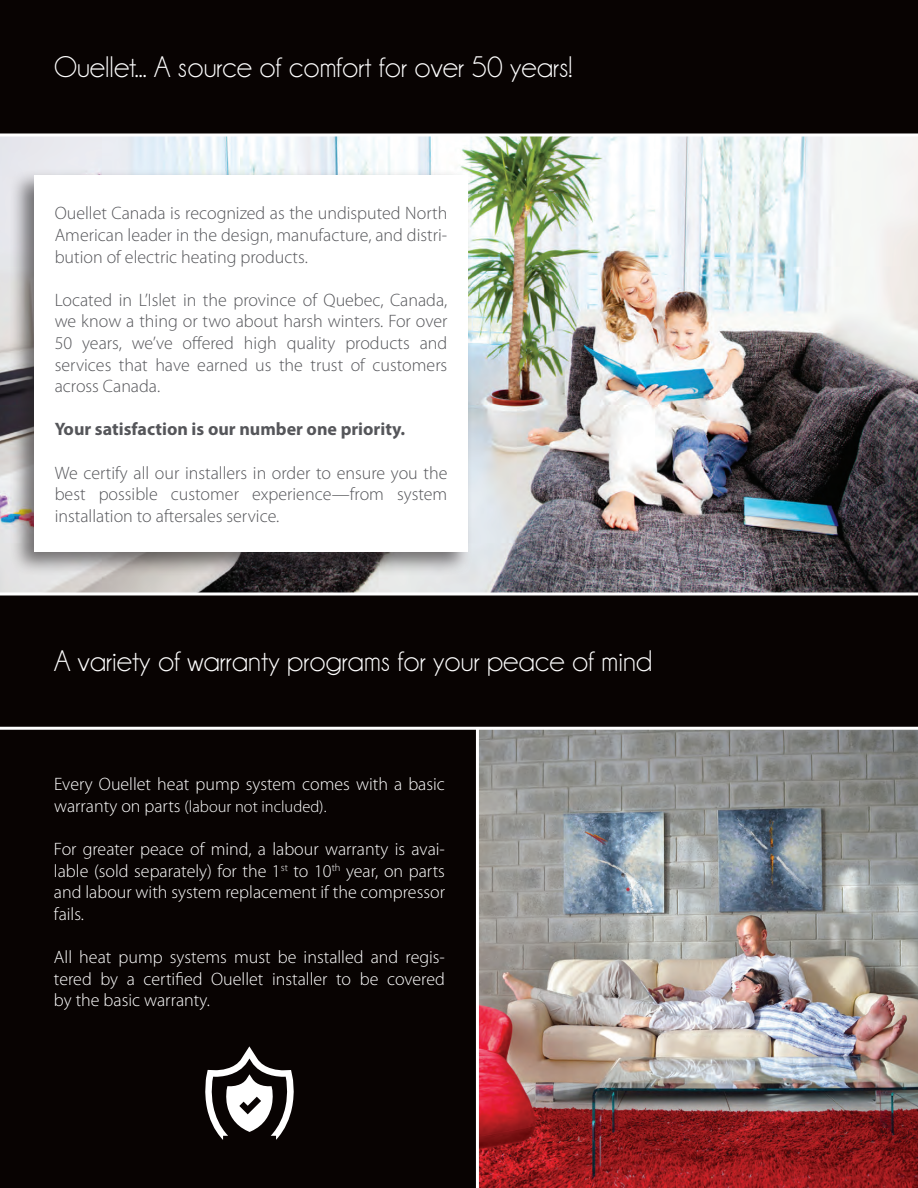
<style>
.page{position:relative;width:918px;height:1188px;background:#fff}
.page>*{position:absolute;margin:0;border:0;box-sizing:border-box;transform-origin:0 0}
.t1{font:30px "Champagne&Limousines";color:#fff}
.t2{font:300 18px/21.6px "Myriad Pro";color:#55565a;text-align:justify}
.t3{font:300 18px/21.6px "Myriad Pro";color:#fff;text-align:justify}
.t4{font:700 18px "Myriad Pro";color:#55565a}
.t5{font:300 16.5px "Myriad Pro";color:#fff}
.s1{font-size:18px}
</style>
<div class="page">
<img style="left:0;top:136px;width:918px;height:456px">
<div style="left:0;top:727px;width:480px;height:461px;background:#080302"></div>
<img style="left:479px;top:730px;width:439px;height:458px">
<div style="left:9px;top:169px;width:463px;height:407px;background:#231f20;opacity:.6"></div>
<div style="left:34px;top:176px;width:434px;height:376px;background:#fff"></div>
<hr style="left:476px;top:727px;width:3px;height:461px;background:#fff">
<div style="left:0;top:594px;width:918px;height:134px;background:#080302"></div>
<svg style="left:0;top:592px;width:918px;height:4px"></svg>
<hr style="left:0;top:727px;width:918px;height:3px;background:#fff">
<div style="left:0;top:0;width:918px;height:134px;background:#080302"></div>
<hr style="left:0;top:133px;width:918px;height:3px;background:#fff">
<svg style="left:205px;top:1046px;width:89px;height:94px"></svg>
<h1 class="t1" style="left:54px;top:50px;width:520px">Ouellet... A source of comfort for over 50 years!</h1>
<p class="t2" style="left:55px;top:203px;width:394px">Ouellet Canada is recognized as the undisputed North American leader in the design, manufacture, and distri&shy;bution of electric heating products.</p>
<p class="t2" style="left:55px;top:289px;width:394px">Located in L’Islet in the province of Quebec, Canada, we know a thing or two about harsh winters. For over 50 years, we’ve offered high quality products and services that have earned us the trust of customers across Canada.</p>
<p class="t4" style="left:55px;top:419px;width:352px">Your satisfaction is our number one priority.</p>
<p class="t2" style="left:55px;top:462px;width:394px">We certify all our installers in order to ensure you the best possible customer experience—from system installation to aftersales service.</p>
<h1 class="t1" style="left:54px;top:644px;width:600px">A variety of warranty programs for your peace of mind</h1>
<p class="t3" style="left:54px;top:774px;width:392px">Every Ouellet heat pump system comes with a basic</p>
<p class="t5" style="left:54px;top:797px;width:274px"><span class="s1">warranty on parts</span> (labour not included).</p>
<p class="t3" style="left:54px;top:838px;width:392px">For greater peace of mind, a labour warranty is avai&shy;lable (sold separately) for the 1<sup>st</sup> to 10<sup>th</sup> year, on parts and labour with system replacement if the compressor fails.</p>
<p class="t3" style="left:54px;top:946px;width:392px">All heat pump systems must be installed and regis&shy;tered by a certified Ouellet installer to be covered by the basic warranty.</p>
</div>
